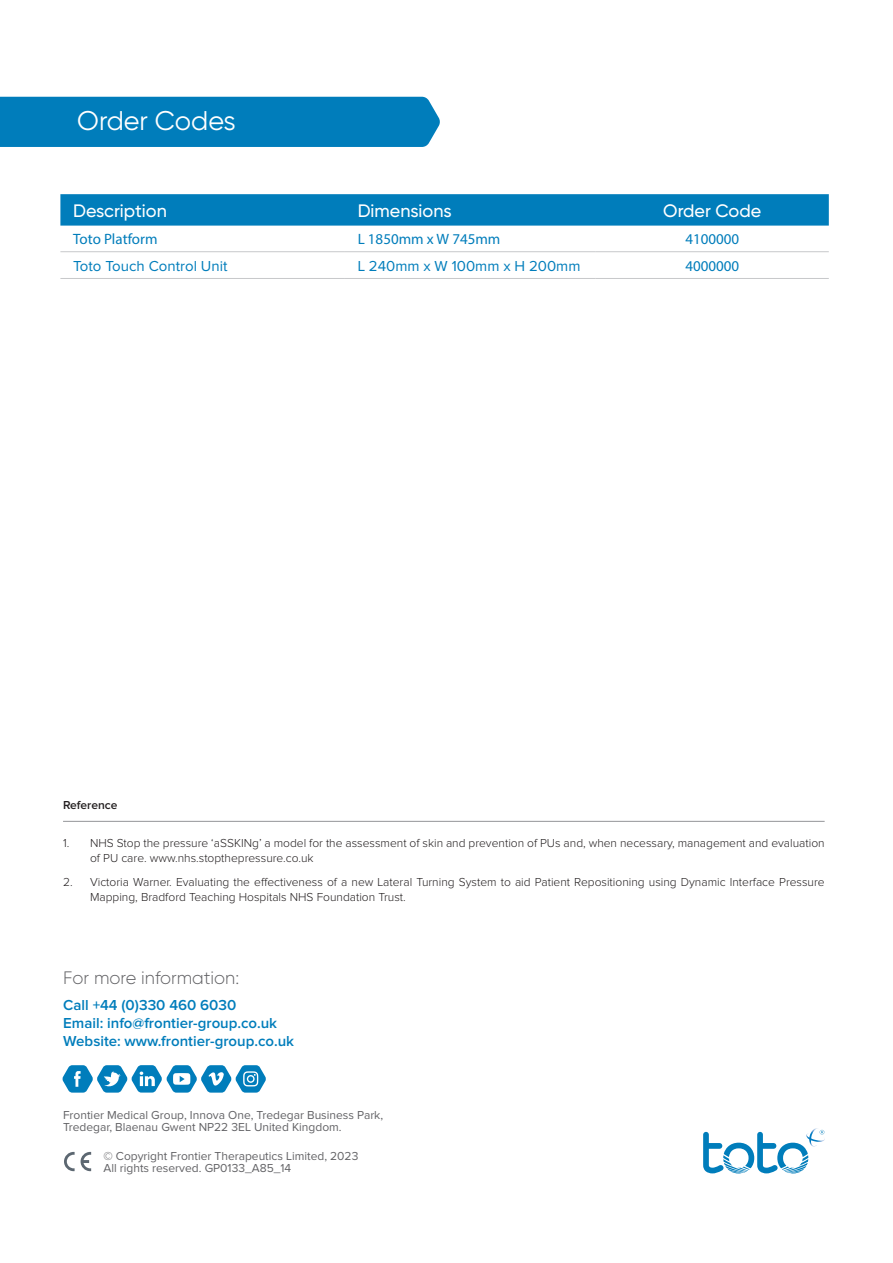
<style>
.page{position:relative;width:893px;height:1263px;background:#fff}
.page>*{position:absolute;margin:0;border:0;box-sizing:border-box;transform-origin:0 0}
.t1{font:27px "Gilroy";color:#fff}
.t2{font:500 18px "Gilroy";color:#fff}
.t3{font:300 18px "Gilroy";color:#636366}
.t4{font:600 15px/18px "Proxima Nova";color:#007dbb}
.t5{font:15px "Myriad Pro";color:#007dbb}
.t6{font:15px "Proxima Nova";color:#007dbb}
.t7{font:300 12px/15px "Proxima Nova";color:#231f20}
.t8{font:12px/12px "Proxima Nova";color:#636366}
.t9{font:600 12px "Proxima Nova";color:#231f20}
</style>
<div class="page">
<svg style="left:62px;top:1065px;width:204px;height:27px"></svg>
<svg style="left:64px;top:1152px;width:11px;height:19px"></svg>
<svg style="left:81px;top:1152px;width:10px;height:19px"></svg>
<img style="left:808px;top:1128px;width:17px;height:18px">
<svg style="left:703px;top:1132px;width:105px;height:41px"></svg>
<svg style="left:820px;top:1130px;width:4px;height:4px"></svg>
<hr style="left:63px;top:821px;width:762px;height:1px;background:#939598">
<div style="left:60px;top:194px;width:769px;height:32px;background:#007dbb"></div>
<hr style="left:60px;top:251px;width:285px;height:1px;background:#c7c8ca">
<hr style="left:345px;top:251px;width:251px;height:1px;background:#c7c8ca">
<hr style="left:596px;top:251px;width:233px;height:1px;background:#c7c8ca">
<hr style="left:60px;top:278px;width:285px;height:1px;background:#c7c8ca">
<hr style="left:345px;top:278px;width:251px;height:1px;background:#c7c8ca">
<hr style="left:596px;top:278px;width:233px;height:1px;background:#c7c8ca">
<div style="left:0;top:97px;width:440px;height:50px;background:#007dbb"></div>
<p class="t1" style="left:77px;top:104px;width:160px">Order Codes</p>
<p class="t2" style="left:73px;top:200px;width:95px">Description</p>
<p class="t2" style="left:358px;top:200px;width:96px">Dimensions</p>
<p class="t2" style="left:663px;top:200px;width:100px">Order Code</p>
<p class="t5" style="left:73px;top:230px;width:86px">Toto Platform</p>
<p class="t5" style="left:358px;top:230px;width:144px">L 1850mm x W 745mm</p>
<p class="t5" style="left:685px;top:230px;width:55px">4100000</p>
<p class="t6" style="left:73px;top:259px;width:156px">Toto Touch Control Unit</p>
<p class="t6" style="left:358px;top:259px;width:224px">L 240mm x W 100mm x H 200mm</p>
<p class="t5" style="left:685px;top:256px;width:55px">4000000</p>
<p class="t9" style="left:63px;top:799px;width:56px">Reference</p>
<p class="t7" style="left:90px;top:836px;width:736px;text-indent:-27px">1. NHS Stop the pressure ‘aSSKINg’ a model for the assessment of skin and prevention of PUs and, when necessary, management and evaluation of PU care. www.nhs.stopthepressure.co.uk</p>
<p class="t7" style="left:90px;top:874px;width:736px;text-indent:-27px">2. Victoria Warner. Evaluating the effectiveness of a new Lateral Turning System to aid Patient Repositioning using Dynamic Interface Pressure<br>Mapping, Bradford Teaching Hospitals NHS Foundation Trust.</p>
<p class="t3" style="left:63px;top:967px;width:177px">For more information:</p>
<p class="t4" style="left:63px;top:996px;width:232px">Call +44 (0)330 460 6030<br>Email: info@frontier-group.co.uk<br>Website: www.frontier-group.co.uk</p>
<p class="t8" style="left:63px;top:1109px;width:322px">Frontier Medical Group, Innova One, Tredegar Business Park,<br>Tredegar, Blaenau Gwent NP22 3EL United Kingdom.</p>
<p class="t8" style="left:103px;top:1150px;width:256px">© Copyright Frontier Therapeutics Limited, 2023</p>
<p class="t8" style="left:103px;top:1162px;width:189px">All rights reserved. GP0133_A85_14</p>
</div>
